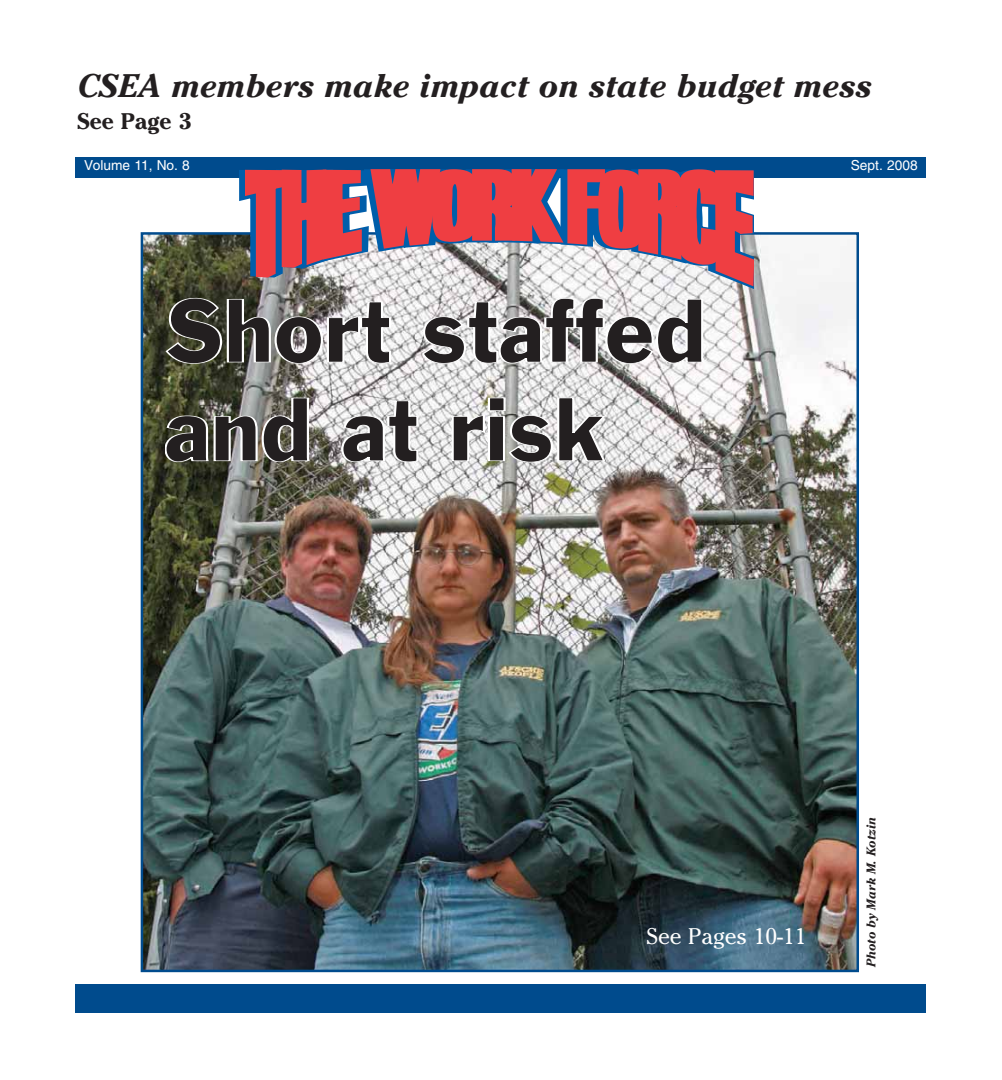
<style>
.page{position:relative;width:1002px;height:1080px;background:#fff}
.page>*{position:absolute;margin:0;border:0;box-sizing:border-box;transform-origin:0 0}
.t1{font:italic 700 32.5px "Cheltenham";color:#231f20}
.t2{font:22.5px "Cheltenham";color:#fff}
.t3{font:700 22.5px "Cheltenham";color:#231f20}
.t4{font:13.75px "Helvetica";color:#fff}
.t5{font:italic 700 12.5px "Cheltenham";color:#231f20}
</style>
<div class="page">
<img style="left:144px;top:235px;width:712px;height:734px">
<div style="left:75px;top:158px;width:850px;height:20px;background:#004b8d"></div>
<div style="left:76px;top:984px;width:849px;height:28px;background:#004b8d"></div>
<svg style="left:165px;top:157px;width:588px;height:220px"></svg>
<svg style="left:165px;top:397px;width:146px;height:65px;background:#5b5954"></svg>
<svg style="left:340px;top:400px;width:79px;height:63px"></svg>
<svg style="left:450px;top:397px;width:157px;height:66px"></svg>
<p class="t1" style="left:78px;top:74px;width:796px">CSEA members make impact on state budget mess</p>
<p class="t3" style="left:78px;top:113px;width:115px">See Page 3</p>
<p class="t4" style="left:84px;top:160px;width:107px">Volume 11, No. 8</p>
<p class="t4" style="left:851px;top:160px;width:68px">Sept. 2008</p>
<p class="t2" style="left:646px;top:928px;width:162px">See Pages 10-11</p>
<p class="t5" style="left:866px;top:967px;width:152px;rotate:-90deg">Photo by Mark M. Kotzin</p>
</div>
